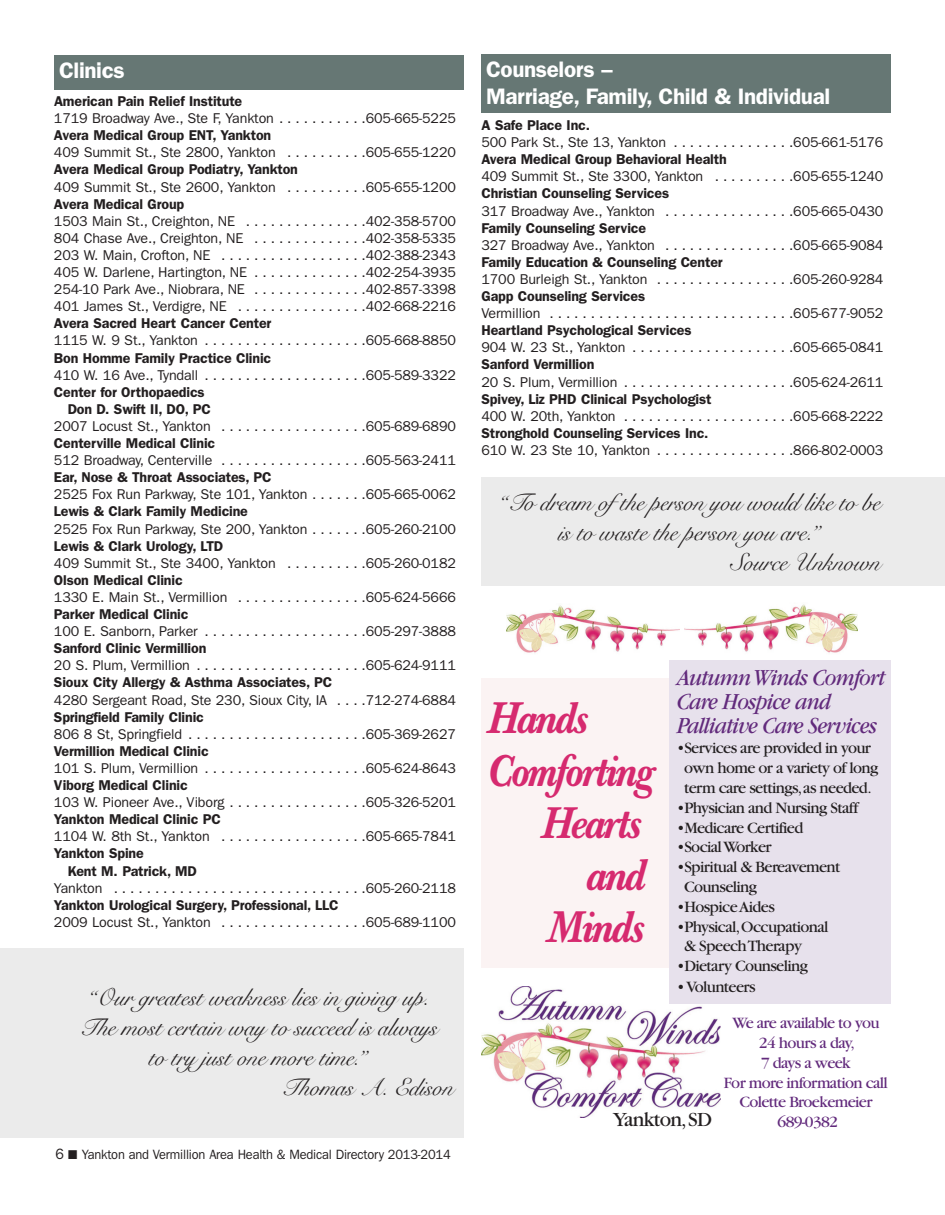
<style>
.page{position:relative;width:945px;height:1215px;background:#fff}
.page>*{position:absolute;margin:0;border:0;box-sizing:border-box;transform-origin:0 0}
.t1{font:italic 43.5px "Baskerville Book Med";letter-spacing:-.04em;color:#d62a6f;scale:.9 1}
.t2{font:24px "Snell Roundhand";letter-spacing:-.015em;color:#231f20}
.t3{font:italic 24px/24px "Garamond";letter-spacing:-.04em;color:#622a7c;scale:.9 1}
.t4{font:600 22.5px/27px "Franklin Gothic";letter-spacing:-.015em;color:#fff}
.t5{font:21px "Garamond";letter-spacing:-.04em;color:#231f20}
.t6{font:16.5px/19.8px "Garamond";letter-spacing:-.04em;color:#231f20}
.t7{font:16.5px/19.8px "Garamond";letter-spacing:-.04em;color:#622a7c;text-align:center}
.t8{font:14.25px/17.1px "Franklin Gothic";letter-spacing:-.01em;color:#231f20;text-align:justify}
.t9{font:600 14.25px/17.1px "Franklin Gothic";letter-spacing:-.01em;color:#231f20}
.t10{font:13.5px "Franklin Gothic";letter-spacing:-.015em;color:#231f20;scale:.95 1}
.s1{font-size:15px}
</style>
<div class="page">
<div style="left:481px;top:678px;width:226px;height:290px;background:#fbf3f3"></div>
<img style="left:506px;top:605px;width:174px;height:48px">
<img style="left:482px;top:986px;width:238px;height:131px">
<div style="left:669px;top:660px;width:222px;height:343px;background:#e7e1ec"></div>
<img style="left:684px;top:604px;width:173px;height:49px">
<div style="left:54px;top:56px;width:410px;height:34px;background:#667774"></div>
<div style="left:0;top:948px;width:463px;height:190px;background:#ebebeb"></div>
<div style="left:481px;top:54px;width:410px;height:58px;background:#667774"></div>
<div style="left:482px;top:477px;width:463px;height:109px;background:#ebebeb"></div>
<h3 class="t4" style="left:59px;top:59px;width:67px">Clinics</h3>
<p class="t9" style="left:54px;top:94px;width:190px">American Pain Relief Institute</p>
<p class="t8" style="left:54px;top:111px;width:403px">1719 Broadway Ave., Ste F, Yankton . . . . . . . . . . .605-665-5225</p>
<p class="t9" style="left:54px;top:128px;width:219px">Avera Medical Group ENT, Yankton</p>
<p class="t8" style="left:54px;top:145px;width:403px">409 Summit St., Ste 2800, Yankton . . . . . . . . . .605-655-1220</p>
<p class="t9" style="left:54px;top:162px;width:246px">Avera Medical Group Podiatry, Yankton</p>
<p class="t8" style="left:54px;top:179px;width:403px">409 Summit St., Ste 2600, Yankton . . . . . . . . . .605-655-1200</p>
<p class="t9" style="left:54px;top:196px;width:132px">Avera Medical Group</p>
<p class="t8" style="left:54px;top:214px;width:404px">1503 Main St., Creighton, NE . . . . . . . . . . . . . . .402-358-5700<br>804 Chase Ave., Creighton, NE . . . . . . . . . . . . . .402-358-5335<br>203 W. Main, Crofton, NE . . . . . . . . . . . . . . . . . .402-388-2343<br>405 W. Darlene, Hartington, NE . . . . . . . . . . . . . .402-254-3935<br>254-10 Park Ave., Niobrara, NE . . . . . . . . . . . . . .402-857-3398<br>401 James St., Verdigre, NE . . . . . . . . . . . . . . . .402-668-2216</p>
<p class="t9" style="left:54px;top:316px;width:219px">Avera Sacred Heart Cancer Center</p>
<p class="t8" style="left:54px;top:333px;width:403px">1115 W. 9 St., Yankton . . . . . . . . . . . . . . . . . . . .605-668-8850</p>
<p class="t9" style="left:54px;top:350px;width:219px">Bon Homme Family Practice Clinic</p>
<p class="t8" style="left:54px;top:367px;width:403px">410 W. 16 Ave., Tyndall . . . . . . . . . . . . . . . . . . . .605-589-3322</p>
<p class="t9" style="left:68px;top:385px;width:145px;text-indent:-14px">Center for Orthopaedics<br>Don D. Swift II, DO, PC</p>
<p class="t8" style="left:54px;top:419px;width:403px">2007 Locust St., Yankton . . . . . . . . . . . . . . . . . .605-689-6890</p>
<p class="t9" style="left:54px;top:436px;width:163px">Centerville Medical Clinic</p>
<p class="t8" style="left:54px;top:453px;width:403px">512 Broadway, Centerville . . . . . . . . . . . . . . . . . .605-563-2411</p>
<p class="t9" style="left:54px;top:470px;width:219px">Ear, Nose &amp; Throat Associates, PC</p>
<p class="t8" style="left:54px;top:487px;width:403px">2525 Fox Run Parkway, Ste 101, Yankton . . . . . . .605-665-0062</p>
<p class="t9" style="left:54px;top:504px;width:195px">Lewis &amp; Clark Family Medicine</p>
<p class="t8" style="left:54px;top:521px;width:403px">2525 Fox Run Parkway, Ste 200, Yankton . . . . . . .605-260-2100</p>
<p class="t9" style="left:54px;top:538px;width:171px">Lewis &amp; Clark Urology, LTD</p>
<p class="t8" style="left:54px;top:556px;width:403px">409 Summit St., Ste 3400, Yankton . . . . . . . . . .605-260-0182</p>
<p class="t9" style="left:54px;top:573px;width:130px">Olson Medical Clinic</p>
<p class="t8" style="left:54px;top:590px;width:403px">1330 E. Main St., Vermillion . . . . . . . . . . . . . . . .605-624-5666</p>
<p class="t9" style="left:54px;top:607px;width:136px">Parker Medical Clinic</p>
<p class="t8" style="left:54px;top:624px;width:403px">100 E. Sanborn, Parker . . . . . . . . . . . . . . . . . . . .605-297-3888</p>
<p class="t9" style="left:54px;top:641px;width:154px">Sanford Clinic Vermillion</p>
<p class="t8" style="left:54px;top:658px;width:403px">20 S. Plum, Vermillion . . . . . . . . . . . . . . . . . . . . .605-624-9111</p>
<p class="t9" style="left:54px;top:675px;width:280px">Sioux City Allergy &amp; Asthma Associates, PC</p>
<p class="t8" style="left:54px;top:692px;width:403px">4280 Sergeant Road, Ste 230, Sioux City, IA . . . .712-274-6884</p>
<p class="t9" style="left:54px;top:709px;width:151px">Springfield Family Clinic</p>
<p class="t8" style="left:54px;top:727px;width:403px">806 8 St, Springfield . . . . . . . . . . . . . . . . . . . . . .605-369-2627</p>
<p class="t9" style="left:54px;top:744px;width:156px">Vermillion Medical Clinic</p>
<p class="t8" style="left:54px;top:761px;width:403px">101 S. Plum, Vermillion . . . . . . . . . . . . . . . . . . . .605-624-8643</p>
<p class="t9" style="left:54px;top:778px;width:135px">Viborg Medical Clinic</p>
<p class="t8" style="left:54px;top:795px;width:403px">103 W. Pioneer Ave., Viborg . . . . . . . . . . . . . . . . .605-326-5201</p>
<p class="t9" style="left:54px;top:812px;width:168px">Yankton Medical Clinic PC</p>
<p class="t8" style="left:54px;top:829px;width:403px">1104 W. 8th St., Yankton . . . . . . . . . . . . . . . . . .605-665-7841</p>
<p class="t9" style="left:68px;top:846px;width:131px;text-indent:-14px">Yankton Spine<br>Kent M. Patrick, MD</p>
<p class="t8" style="left:54px;top:880px;width:403px">Yankton . . . . . . . . . . . . . . . . . . . . . . . . . . . . . . .605-260-2118</p>
<p class="t9" style="left:54px;top:898px;width:286px">Yankton Urological Surgery, Professional, LLC</p>
<p class="t8" style="left:54px;top:915px;width:403px">2009 Locust St., Yankton . . . . . . . . . . . . . . . . . .605-689-1100</p>
<h2 class="t2" style="left:88px;top:983px;width:343px">“Our greatest weakness lies in giving up.</h2>
<h2 class="t2" style="left:79px;top:1013px;width:360px">The most certain way to succeed is always</h2>
<h2 class="t2" style="left:148px;top:1043px;width:222px">to try just one more time.”</h2>
<h2 class="t2" style="left:281px;top:1073px;width:174px">Thomas A. Edison</h2>
<p class="t10" style="left:56px;top:1150px;width:418px"><span class="s1">6</span> ■ Yankton and Vermillion Area Health &amp; Medical Directory 2013-2014</p>
<h3 class="t4" style="left:486px;top:57px;width:346px">Counselors –<br>Marriage, Family, Child &amp; Individual</h3>
<p class="t9" style="left:482px;top:118px;width:110px">A Safe Place Inc.</p>
<p class="t8" style="left:482px;top:135px;width:403px">500 Park St., Ste 13, Yankton . . . . . . . . . . . . . . .605-661-5176</p>
<p class="t9" style="left:482px;top:152px;width:247px">Avera Medical Group Behavioral Health</p>
<p class="t8" style="left:482px;top:169px;width:403px">409 Summit St., Ste 3300, Yankton . . . . . . . . . .605-655-1240</p>
<p class="t9" style="left:482px;top:186px;width:189px">Christian Counseling Services</p>
<p class="t8" style="left:482px;top:203px;width:403px">317 Broadway Ave., Yankton . . . . . . . . . . . . . . . .605-665-0430</p>
<p class="t9" style="left:482px;top:220px;width:166px">Family Counseling Service</p>
<p class="t8" style="left:482px;top:238px;width:403px">327 Broadway Ave., Yankton . . . . . . . . . . . . . . . .605-665-9084</p>
<p class="t9" style="left:482px;top:255px;width:243px">Family Education &amp; Counseling Center</p>
<p class="t8" style="left:482px;top:272px;width:403px">1700 Burleigh St., Yankton . . . . . . . . . . . . . . . . .605-260-9284</p>
<p class="t9" style="left:482px;top:289px;width:165px">Gapp Counseling Services</p>
<p class="t8" style="left:482px;top:306px;width:403px">Vermillion . . . . . . . . . . . . . . . . . . . . . . . . . . . . . .605-677-9052</p>
<p class="t9" style="left:482px;top:323px;width:212px">Heartland Psychological Services</p>
<p class="t8" style="left:482px;top:340px;width:403px">904 W. 23 St., Yankton . . . . . . . . . . . . . . . . . . . .605-665-0841</p>
<p class="t9" style="left:482px;top:357px;width:114px">Sanford Vermillion</p>
<p class="t8" style="left:482px;top:374px;width:403px">20 S. Plum, Vermillion . . . . . . . . . . . . . . . . . . . . .605-624-2611</p>
<p class="t9" style="left:482px;top:391px;width:232px">Spivey, Liz PHD Clinical Psychologist</p>
<p class="t8" style="left:482px;top:409px;width:403px">400 W. 20th, Yankton . . . . . . . . . . . . . . . . . . . . .605-668-2222</p>
<p class="t9" style="left:482px;top:426px;width:229px">Stronghold Counseling Services Inc.</p>
<p class="t8" style="left:482px;top:443px;width:403px">610 W. 23 Ste 10, Yankton . . . . . . . . . . . . . . . . .866-802-0003</p>
<h2 class="t2" style="left:499px;top:488px;width:383px">“To dream ofthe person you would like to be</h2>
<h2 class="t2" style="left:558px;top:518px;width:265px">is to waste the person you are.”</h2>
<h2 class="t2" style="left:731px;top:548px;width:151px">Source Unknown</h2>
<h2 class="t3" style="left:677px;top:668px;width:233px">Autumn Winds Comfort<br>Care Hospice and<br>Palliative Care Services</h2>
<p class="t6" style="left:677px;top:740px;width:203px;text-align:center">•Services are provided in your own home or a variety of long term care settings, as needed.</p>
<p class="t6" style="left:677px;top:799px;width:183px">•Physician and Nursing Staff</p>
<p class="t6" style="left:677px;top:819px;width:128px">•Medicare Certified</p>
<p class="t6" style="left:677px;top:839px;width:96px">•Social Worker</p>
<p class="t6" style="left:684px;top:859px;width:158px;text-indent:-7px">•Spiritual &amp; Bereavement<br>Counseling</p>
<p class="t6" style="left:677px;top:898px;width:100px">•Hospice Aides</p>
<p class="t6" style="left:684px;top:918px;width:146px;text-indent:-7px">•Physical, Occupational &amp; Speech Therapy</p>
<p class="t6" style="left:677px;top:958px;width:133px">•Dietary Counseling</p>
<p class="t6" style="left:677px;top:979px;width:81px">• Volunteers</p>
<p class="t7" style="left:724px;top:1015px;width:165px">We are available to you<br>24 hours a day,<br>7 days a week<br>For more information call<br>Colette Broekemeier<br>689-0382</p>
<h1 class="t1" style="left:486px;top:703px;width:113px">Hands</h1>
<h1 class="t1" style="left:486px;top:755px;width:187px">Comforting</h1>
<h1 class="t1" style="left:540px;top:807px;width:113px">Hearts</h1>
<h1 class="t1" style="left:585px;top:859px;width:67px">and</h1>
<h1 class="t1" style="left:545px;top:911px;width:110px">Minds</h1>
<h3 class="t5" style="left:613px;top:1112px;width:100px">Yankton, SD</h3>
</div>
